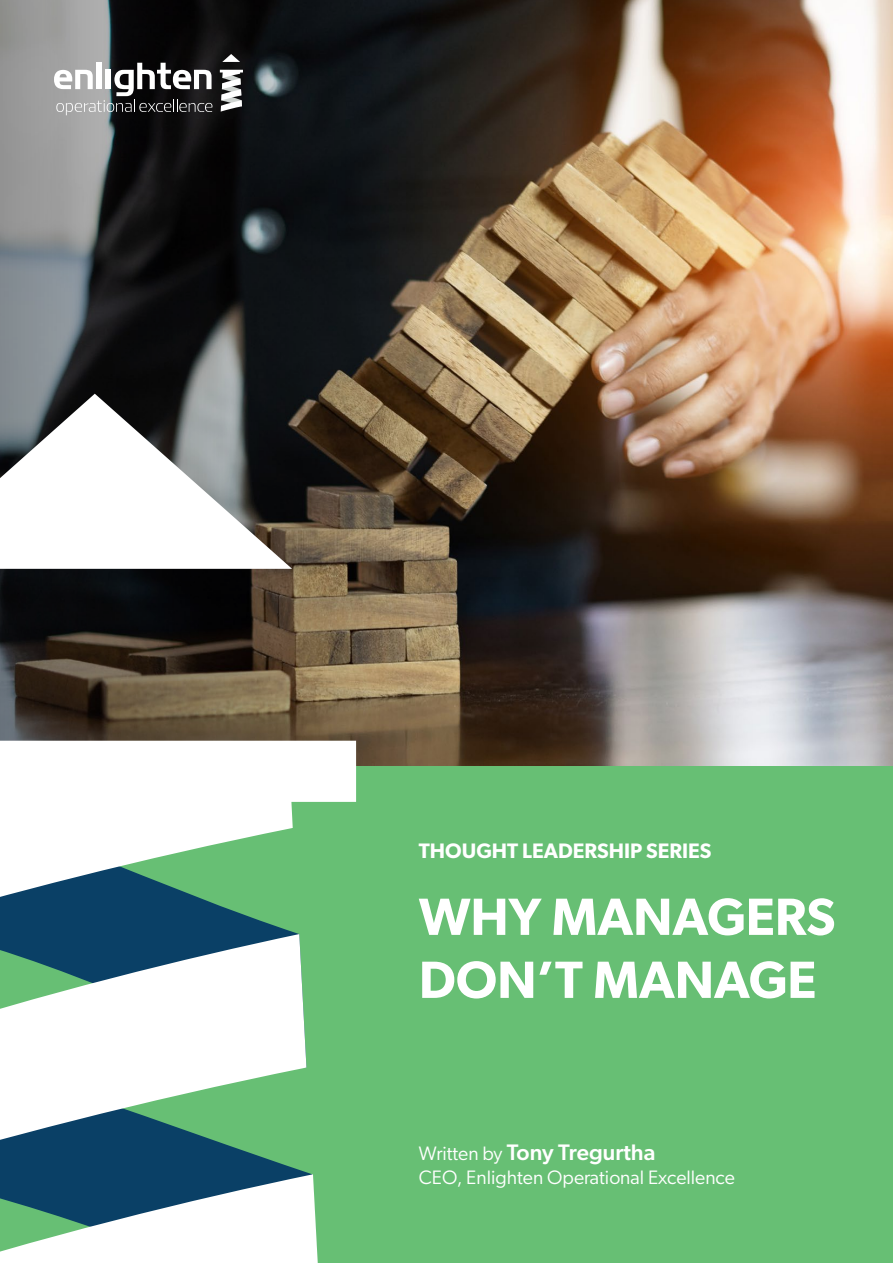
<style>
.page{position:relative;width:893px;height:1263px;background:#fff}
.page>*{position:absolute;margin:0;border:0;box-sizing:border-box;transform-origin:0 0}
.t1{font:600 52.5px/63px "Gibson";color:#fff}
.t2{font:500 22.5px "Gibson";color:#fff}
.t3{font:600 21px "Gibson";color:#fff}
.t4{font:19.5px "Gibson";color:#fff}
.s1{font-weight:400;font-size:19.5px}
</style>
<div class="page">
<img style="left:491px;top:0;width:402px;height:767px">
<svg style="left:0;top:0;width:491px;height:767px;background:#433d35"></svg>
<svg style="left:54px;top:63px;width:158px;height:52px"></svg>
<svg style="left:222px;top:54px;width:18px;height:8px"></svg>
<svg style="left:220px;top:70px;width:23px;height:42px"></svg>
<div style="left:0;top:767px;width:893px;height:496px;background:#67bf74"></div>
<svg style="left:0;top:1061px;width:311px;height:113px"></svg>
<div style="left:0;top:924px;width:299px;height:10px;background:#0a4066"></div>
<svg style="left:0;top:394px;width:292px;height:175px"></svg>
<svg style="left:0;top:741px;width:356px;height:183px;fill:#fff"></svg>
<svg style="left:0;top:1174px;width:318px;height:89px;background:#a1bbc0"></svg>
<svg style="left:0;top:934px;width:306px;height:237px;fill:#fff"></svg>
<p class="t3" style="left:419px;top:838px;width:294px">THOUGHT LEADERSHIP SERIES</p>
<h1 class="t1" style="left:419px;top:884px;width:418px">WHY MANAGERS<br>DON’T MANAGE</h1>
<p class="t2" style="left:419px;top:1138px;width:238px"><span class="s1">Written by</span> Tony Tregurtha</p>
<p class="t4" style="left:419px;top:1165px;width:318px">CEO, Enlighten Operational Excellence</p>
</div>
